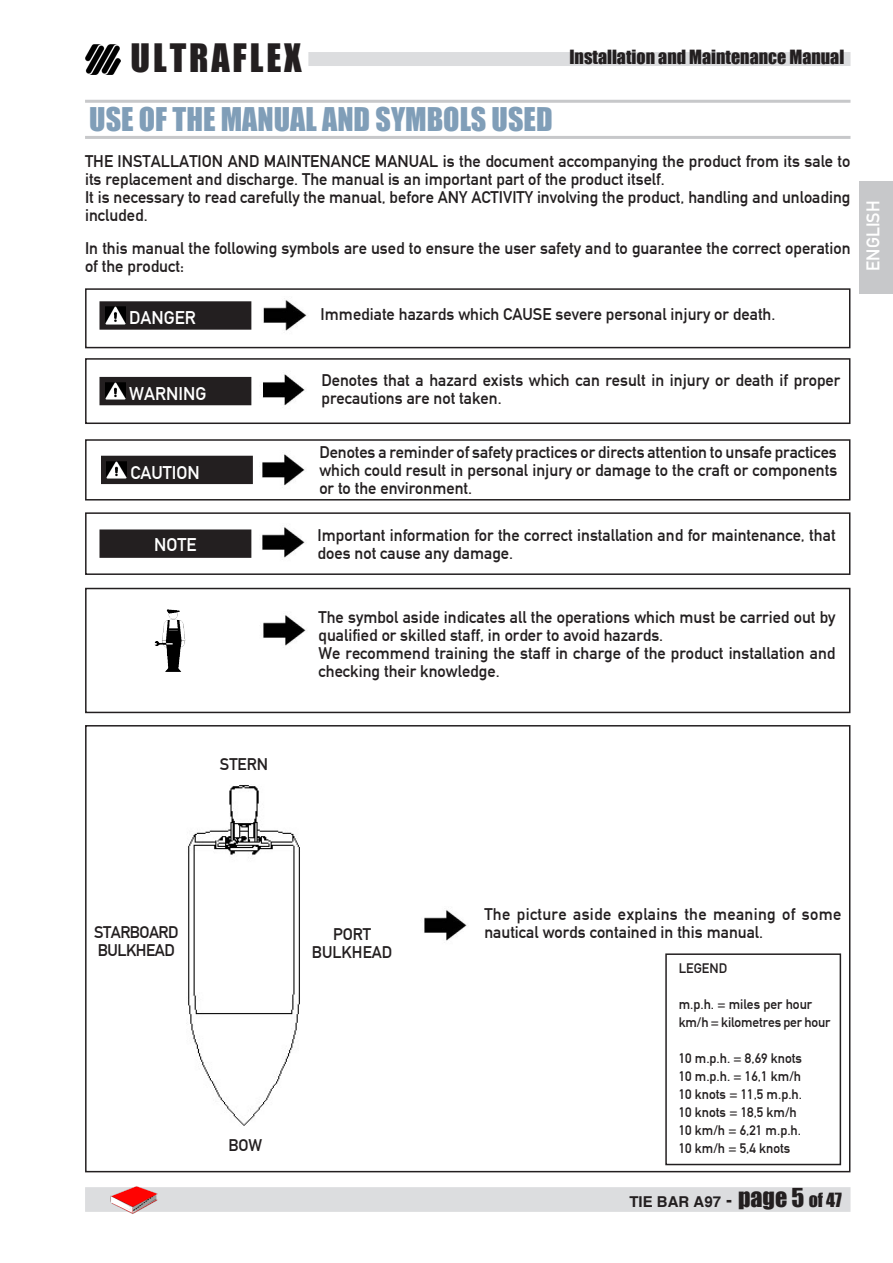
<style>
.page{position:relative;width:893px;height:1263px;background:#fff}
.page>*{position:absolute;margin:0;border:0;box-sizing:border-box;transform-origin:0 0}
.t1{font:36px "Impact";letter-spacing:.08em;color:#231f20}
.biocom_tit{font:30px "Impact";color:#809eb8}
.t2{font:18px "Impact";color:#231f20}
.t3{font:18px "DIN Mittelschrift";color:#fff}
.biocom_testo{font:16.5px/18px "DIN Mittelschrift";color:#231f20}
.biocom_testo-2{font:16.5px "DIN Mittelschrift";letter-spacing:-.03em;color:#231f20}
.t4{font:700 15px "Helvetica";color:#231f20}
.biocom_testo-3{font:13.5px "DIN Mittelschrift";color:#231f20}
.s1{font-family:"Impact";font-weight:400;font-size:18px}
.s2{font-family:"Impact";font-weight:400;font-size:24px}
</style>
<div class="page">
<img style="left:85px;top:45px;width:35px;height:29px">
<div style="left:85px;top:1187px;width:765px;height:25px;background:#dcdddf"></div>
<div style="left:308px;top:52px;width:542px;height:14px;background:#dcdddf"></div>
<div style="left:859px;top:181px;width:34px;height:112px;background:#c7c8ca"></div>
<hr style="left:85px;top:100px;width:765px;height:3px;background:#c7c8ca">
<hr style="left:85px;top:136px;width:765px;height:3px;background:#c7c8ca">
<div style="left:85px;top:725px;width:765px;height:447px;border:2px solid #231f20"></div>
<div style="left:85px;top:588px;width:765px;height:125px;border:2px solid #231f20"></div>
<div style="left:85px;top:288px;width:765px;height:60px;border:2px solid #231f20"></div>
<div style="left:85px;top:358px;width:765px;height:66px;border:2px solid #231f20"></div>
<div style="left:85px;top:439px;width:765px;height:61px;border:2px solid #231f20"></div>
<div style="left:85px;top:512px;width:765px;height:63px;border:2px solid #231f20"></div>
<img style="left:263px;top:298px;width:44px;height:33px">
<img style="left:263px;top:374px;width:42px;height:32px">
<img style="left:262px;top:454px;width:43px;height:32px">
<img style="left:262px;top:527px;width:43px;height:31px">
<img style="left:263px;top:615px;width:43px;height:31px">
<img style="left:424px;top:910px;width:43px;height:31px">
<img style="left:108px;top:1186px;width:51px;height:28px">
<img style="left:154px;top:609px;width:32px;height:63px">
<img style="left:186px;top:785px;width:114px;height:341px">
<div style="left:665px;top:953px;width:176px;height:212px;border:2px solid #231f20"></div>
<div style="left:102px;top:456px;width:150px;height:27px;background:#231f20"></div>
<img style="left:107px;top:461px;width:20px;height:18px">
<div style="left:101px;top:456px;width:152px;height:28px;border:2px solid #231f20"></div>
<div style="left:100px;top:378px;width:151px;height:26px;background:#231f20"></div>
<img style="left:105px;top:382px;width:20px;height:18px">
<div style="left:99px;top:377px;width:152px;height:28px;border:2px solid #231f20"></div>
<div style="left:100px;top:302px;width:151px;height:27px;background:#231f20"></div>
<img style="left:105px;top:307px;width:20px;height:17px">
<div style="left:99px;top:301px;width:152px;height:29px;border:2px solid #231f20"></div>
<div style="left:100px;top:530px;width:151px;height:27px;background:#231f20"></div>
<div style="left:99px;top:529px;width:152px;height:29px;border:2px solid #231f20"></div>
<h1 class="t1" style="left:131px;top:30px;width:173px">ULTRAFLEX</h1>
<p class="biocom_tit" style="left:89px;top:96px;width:465px">USE OF THE MANUAL AND SYMBOLS USED</p>
<p class="t2" style="left:569px;top:43px;width:276px">Installation and Maintenance Manual</p>
<p class="biocom_testo" style="left:85px;top:152px;width:767px">THE INSTALLATION AND MAINTENANCE MANUAL is the document accompanying the product from its sale to its replacement and discharge. The manual is an important part of the product itself.</p>
<p class="biocom_testo" style="left:85px;top:188px;width:767px">It is necessary to read carefully the manual, before ANY ACTIVITY involving the product, handling and unloading included.</p>
<p class="biocom_testo" style="left:85px;top:239px;width:767px">In this manual the following symbols are used to ensure the user safety and to guarantee the correct operation of the product:</p>
<p class="t3" style="left:129px;top:307px;width:68px">DANGER</p>
<p class="biocom_testo" style="left:321px;top:305px;width:456px">Immediate hazards which CAUSE severe personal injury or death.</p>
<p class="t3" style="left:862px;top:271px;width:71px;rotate:-90deg">ENGLISH</p>
<p class="t3" style="left:129px;top:383px;width:79px">WARNING</p>
<p class="t3" style="left:131px;top:462px;width:71px">CAUTION</p>
<p class="t3" style="left:154px;top:534px;width:44px">NOTE</p>
<p class="biocom_testo" style="left:321px;top:371px;width:520px">Denotes that a hazard exists which can result in injury or death if proper precautions are not taken.</p>
<p class="biocom_testo" style="left:319px;top:443px;width:519px;text-align:justify">Denotes a reminder of safety practices or directs attention to unsafe practices which could result in personal injury or damage to the craft or components or to the environment.</p>
<p class="biocom_testo" style="left:318px;top:526px;width:519px">Important information for the correct installation and for maintenance, that does not cause any damage.</p>
<p class="biocom_testo" style="left:318px;top:608px;width:519px">The symbol aside indicates all the operations which must be carried out by qualified or skilled staff, in order to avoid hazards.</p>
<p class="biocom_testo" style="left:318px;top:644px;width:518px">We recommend training the staff in charge of the product installation and checking their knowledge.</p>
<p class="biocom_testo" style="left:220px;top:755px;width:50px">STERN</p>
<p class="biocom_testo-2" style="left:94px;top:922px;width:86px">STARBOARD</p>
<p class="biocom_testo-2" style="left:98px;top:940px;width:78px">BULKHEAD</p>
<p class="biocom_testo" style="left:333px;top:925px;width:40px">PORT</p>
<p class="biocom_testo" style="left:312px;top:943px;width:82px">BULKHEAD</p>
<p class="biocom_testo" style="left:228px;top:1136px;width:35px">BOW</p>
<p class="biocom_testo" style="left:484px;top:905px;width:358px">The picture aside explains the meaning of some nautical words contained in this manual.</p>
<p class="biocom_testo-3" style="left:679px;top:961px;width:50px">LEGEND</p>
<p class="biocom_testo-3" style="left:679px;top:997px;width:135px">m.p.h. = miles per hour</p>
<p class="biocom_testo-3" style="left:679px;top:1015px;width:153px">km/h = kilometres per hour</p>
<p class="biocom_testo-3" style="left:679px;top:1051px;width:125px">10 m.p.h. = 8,69 knots</p>
<p class="biocom_testo-3" style="left:679px;top:1069px;width:124px">10 m.p.h. = 16,1 km/h</p>
<p class="biocom_testo-3" style="left:679px;top:1087px;width:125px">10 knots = 11,5 m.p.h.</p>
<p class="biocom_testo-3" style="left:679px;top:1105px;width:120px">10 knots = 18,5 km/h</p>
<p class="biocom_testo-3" style="left:679px;top:1123px;width:124px">10 km/h = 6,21 m.p.h.</p>
<p class="biocom_testo-3" style="left:679px;top:1141px;width:113px">10 km/h = 5,4 knots</p>
<p class="t4" style="left:629px;top:1192px;width:214px">TIE BAR A97 <span class="s1">-</span> <span class="s2">page 5</span> <span class="s1">of 47</span></p>
</div>
